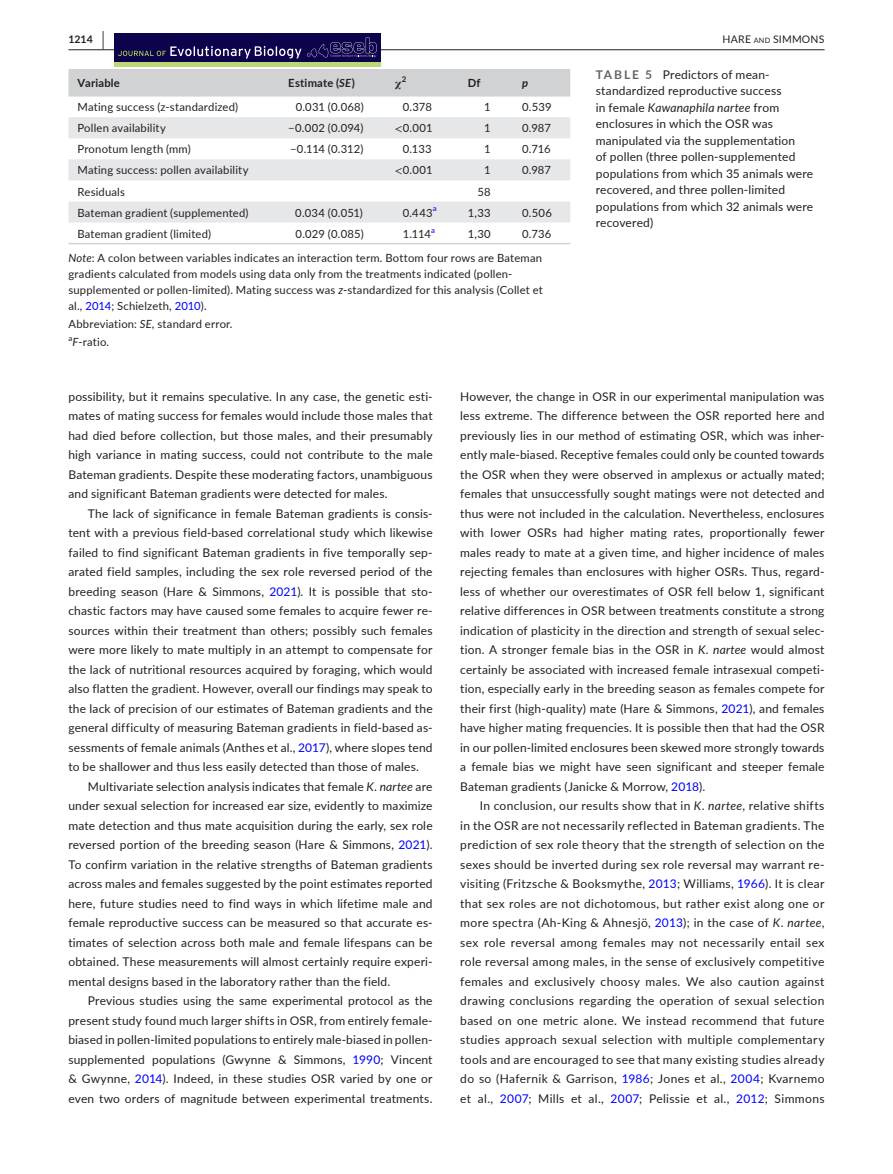
<style>
.page{position:relative;width:893px;height:1174px;background:#fff}
.page>*{position:absolute;margin:0;border:0;box-sizing:border-box;transform-origin:0 0}
.t1{font:12px/19.5px "Lato";letter-spacing:.015em;color:#231f20;text-align:justify}
.t2{font:11.25px/15.8px "Lato";letter-spacing:.015em;color:#231f20}
.t3{font:700 11.25px "Lato";letter-spacing:.02em;color:#231f20}
.t4{font:700 11.25px "STIX";color:#231f20}
.t5{font:italic 700 11.25px "Lato";color:#231f20}
.t6{font:10.5px "Lato";letter-spacing:.02em;color:#231f20}
.t7{font:700 10.5px "Lato";color:#231f20}
.t8{font:7.8px "Lato";color:#00f}
.t9{font:700 7.8px "Lato";color:#231f20}
.t10{font:7.8px "Lato";color:#231f20}
.s1{font-size:19.5px}
.s2{font-size:7.35px}
.s3{font-style:italic}
.s4{font-family:"STIX"}
.s5{color:#00f}
.s6{font-weight:700;color:#636366}
</style>
<div class="page">
<hr style="left:68px;top:49px;width:756px;height:1px;background:#231f20">
<div style="left:114px;top:33px;width:267px;height:33px;background:#0d024c"></div>
<hr style="left:114px;top:62px;width:267px;height:4px;background:#bad976">
<svg style="left:118px;top:46px;width:183px;height:13px"></svg>
<svg style="left:307px;top:38px;width:70px;height:20px"></svg>
<div style="left:68px;top:69px;width:502px;height:28px;background:#d1d2d4"></div>
<svg style="left:68px;top:117px;width:502px;height:105px;fill:#e6e7e9"></svg>
<hr style="left:68px;top:243px;width:211px;height:1px;background:#d1d2d4">
<hr style="left:279px;top:243px;width:107px;height:1px;background:#d1d2d4">
<hr style="left:386px;top:243px;width:73px;height:1px;background:#d1d2d4">
<hr style="left:459px;top:243px;width:54px;height:1px;background:#d1d2d4">
<hr style="left:513px;top:243px;width:57px;height:1px;background:#d1d2d4">
<p class="t7" style="left:68px;top:31px;width:37px">1214 <span class="s1">|</span></p>
<p class="t6" style="left:723px;top:31px;width:103px">HARE <span class="s2">and</span> SIMMONS</p>
<p class="t9" style="left:402px;top:74px;width:6px">2</p>
<p class="t3" style="left:468px;top:75px;width:14px">Df</p>
<p class="t5" style="left:522px;top:75px;width:8px">p</p>
<p class="t3" style="left:77px;top:75px;width:44px">Variable</p>
<p class="t3" style="left:288px;top:75px;width:68px">Estimate (<span class="s3">SE</span>)</p>
<p class="t4" style="left:395px;top:77px;width:8px">χ</p>
<p class="t2" style="left:77px;top:99px;width:162px">Mating success (z-standardized)</p>
<p class="t2" style="left:296px;top:99px;width:70px">0.031 (0.068)</p>
<p class="t2" style="left:403px;top:99px;width:31px">0.378</p>
<p class="t2" style="left:484px;top:99px;width:8px">1</p>
<p class="t2" style="left:522px;top:99px;width:31px">0.539</p>
<p class="t2" style="left:77px;top:120px;width:90px">Pollen availability</p>
<p class="t2" style="left:288px;top:120px;width:77px">−0.002 (0.094)</p>
<p class="t2" style="left:395px;top:120px;width:39px"><span class="s4">&lt;</span>0.001</p>
<p class="t2" style="left:484px;top:120px;width:8px">1</p>
<p class="t2" style="left:522px;top:120px;width:30px">0.987</p>
<p class="t2" style="left:77px;top:141px;width:115px">Pronotum length (mm)</p>
<p class="t2" style="left:290px;top:141px;width:75px">−0.114 (0.312)</p>
<p class="t2" style="left:403px;top:141px;width:30px">0.133</p>
<p class="t2" style="left:484px;top:141px;width:8px">1</p>
<p class="t2" style="left:522px;top:141px;width:30px">0.716</p>
<p class="t2" style="left:77px;top:162px;width:173px">Mating success: pollen availability</p>
<p class="t2" style="left:395px;top:162px;width:39px"><span class="s4">&lt;</span>0.001</p>
<p class="t2" style="left:484px;top:162px;width:8px">1</p>
<p class="t2" style="left:522px;top:162px;width:30px">0.987</p>
<p class="t2" style="left:77px;top:183px;width:49px">Residuals</p>
<p class="t2" style="left:478px;top:183px;width:15px">58</p>
<p class="t2" style="left:77px;top:204px;width:173px">Bateman gradient (supplemented)</p>
<p class="t2" style="left:295px;top:204px;width:69px">0.034 (0.051)</p>
<p class="t2" style="left:403px;top:204px;width:31px">0.443</p>
<p class="t8" style="left:433px;top:203px;width:5px">a</p>
<p class="t2" style="left:468px;top:204px;width:24px">1,33</p>
<p class="t2" style="left:522px;top:204px;width:31px">0.506</p>
<p class="t2" style="left:77px;top:225px;width:135px">Bateman gradient (limited)</p>
<p class="t2" style="left:296px;top:225px;width:70px">0.029 (0.085)</p>
<p class="t2" style="left:403px;top:225px;width:30px">1.114</p>
<p class="t8" style="left:431px;top:224px;width:5px">a</p>
<p class="t2" style="left:468px;top:225px;width:25px">1,30</p>
<p class="t2" style="left:522px;top:225px;width:31px">0.736</p>
<p class="t2" style="left:68px;top:250px;width:476px"><span class="s3">Note</span>: A colon between variables indicates an interaction term. Bottom four rows are Bateman gradients calculated from models using data only from the treatments indicated (pollen&shy;supplemented or pollen-limited). Mating success was <span class="s3">z</span>-standardized for this analysis (Collet et al., <span class="s5">2014</span>; Schielzeth, <span class="s5">2010</span>).</p>
<p class="t2" style="left:68px;top:315px;width:166px">Abbreviation: <span class="s3">SE</span>, standard error.</p>
<p class="t10" style="left:68px;top:332px;width:5px">a</p>
<p class="t2" style="left:73px;top:333px;width:38px"><span class="s3">F</span>-ratio.</p>
<p class="t1" style="left:596px;top:66px;width:219px;line-height:16.5px;text-align:left"><span class="s6">TABLE 5</span> Predictors of mean&shy;standardized reproductive success<br>in female <span class="s3">Kawanaphila nartee</span> from enclosures in which the OSR was manipulated via the supplementation<br>of pollen (three pollen-supplemented populations from which 35 animals were recovered, and three pollen-limited populations from which 32 animals were recovered)</p>
<p class="t1" style="left:68px;top:386px;width:366px">possibility, but it remains speculative. In any case, the genetic esti&shy;mates of mating success for females would include those males that had died before collection, but those males, and their presumably high variance in mating success, could not contribute to the male Bateman gradients. Despite these moderating factors, unambiguous and significant Bateman gradients were detected for males.</p>
<p class="t1" style="left:68px;top:503px;width:366px;text-indent:20px">The lack of significance in female Bateman gradients is consis&shy;tent with a previous field-based correlational study which likewise failed to find significant Bateman gradients in five temporally sep&shy;arated field samples, including the sex role reversed period of the breeding season (Hare &amp; Simmons, <span class="s5">2021</span>). It is possible that sto&shy;chastic factors may have caused some females to acquire fewer re&shy;sources within their treatment than others; possibly such females were more likely to mate multiply in an attempt to compensate for the lack of nutritional resources acquired by foraging, which would also flatten the gradient. However, overall our findings may speak to the lack of precision of our estimates of Bateman gradients and the general difficulty of measuring Bateman gradients in field-based as&shy;sessments of female animals (Anthes et al., <span class="s5">2017</span>), where slopes tend to be shallower and thus less easily detected than those of males.</p>
<p class="t1" style="left:68px;top:776px;width:366px;text-indent:20px">Multivariate selection analysis indicates that female <span class="s3">K</span>. <span class="s3">nartee</span> are under sexual selection for increased ear size, evidently to maximize mate detection and thus mate acquisition during the early, sex role reversed portion of the breeding season (Hare &amp; Simmons, <span class="s5">2021</span>).<br>To confirm variation in the relative strengths of Bateman gradients across males and females suggested by the point estimates reported here, future studies need to find ways in which lifetime male and female reproductive success can be measured so that accurate es&shy;timates of selection across both male and female lifespans can be obtained. These measurements will almost certainly require experi&shy;mental designs based in the laboratory rather than the field.</p>
<p class="t1" style="left:68px;top:990px;width:366px;text-indent:20px">Previous studies using the same experimental protocol as the present study found much larger shifts in OSR, from entirely female&shy;biased in pollen-limited populations to entirely male-biased in pollen&shy;supplemented populations (Gwynne &amp; Simmons, <span class="s5">1990</span>; Vincent &amp; Gwynne, <span class="s5">2014</span>). Indeed, in these studies OSR varied by one or even two orders of magnitude between experimental treatments.</p>
<p class="t1" style="left:460px;top:386px;width:366px">However, the change in OSR in our experimental manipulation was less extreme. The difference between the OSR reported here and previously lies in our method of estimating OSR, which was inher&shy;ently male-biased. Receptive females could only be counted towards the OSR when they were observed in amplexus or actually mated; females that unsuccessfully sought matings were not detected and thus were not included in the calculation. Nevertheless, enclosures with lower OSRs had higher mating rates, proportionally fewer males ready to mate at a given time, and higher incidence of males rejecting females than enclosures with higher OSRs. Thus, regard&shy;less of whether our overestimates of OSR fell below 1, significant relative differences in OSR between treatments constitute a strong indication of plasticity in the direction and strength of sexual selec&shy;tion. A stronger female bias in the OSR in <span class="s3">K</span>. <span class="s3">nartee</span> would almost certainly be associated with increased female intrasexual competi&shy;tion, especially early in the breeding season as females compete for their first (high-quality) mate (Hare &amp; Simmons, <span class="s5">2021</span>), and females have higher mating frequencies. It is possible then that had the OSR in our pollen-limited enclosures been skewed more strongly towards a female bias we might have seen significant and steeper female Bateman gradients (Janicke &amp; Morrow, <span class="s5">2018</span>).</p>
<p class="t1" style="left:460px;top:795px;width:366px;text-indent:20px">In conclusion, our results show that in <span class="s3">K</span>. <span class="s3">nartee</span>, relative shifts in the OSR are not necessarily reflected in Bateman gradients. The prediction of sex role theory that the strength of selection on the sexes should be inverted during sex role reversal may warrant re&shy;visiting (Fritzsche &amp; Booksmythe, <span class="s5">2013</span>; Williams, <span class="s5">1966</span>). It is clear that sex roles are not dichotomous, but rather exist along one or more spectra (Ah-King &amp; Ahnesjö, <span class="s5">2013</span>); in the case of <span class="s3">K</span>. <span class="s3">nartee</span>, sex role reversal among females may not necessarily entail sex role reversal among males, in the sense of exclusively competitive females and exclusively choosy males. We also caution against drawing conclusions regarding the operation of sexual selection based on one metric alone. We instead recommend that future studies approach sexual selection with multiple complementary tools and are encouraged to see that many existing studies already do so (Hafernik &amp; Garrison, <span class="s5">1986</span>; Jones et al., <span class="s5">2004</span>; Kvarnemo et al., <span class="s5">2007</span>; Mills et al., <span class="s5">2007</span>; Pelissie et al., <span class="s5">2012</span>; Simmons</p>
</div>
